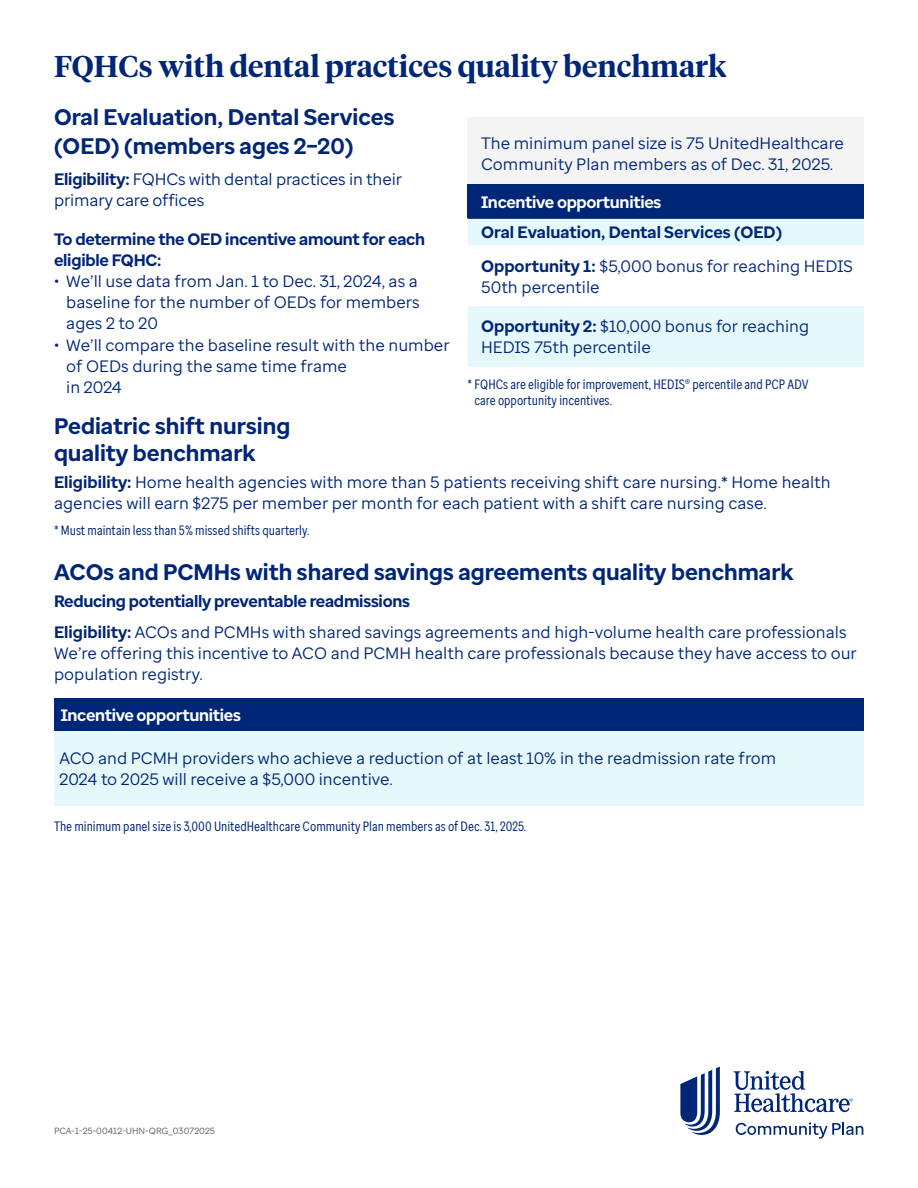
<style>
.page{position:relative;width:918px;height:1188px;background:#fff}
.page>*{position:absolute;margin:0;border:0;box-sizing:border-box;transform-origin:0 0}
.t1{font:600 30px "UHC Serif Headline";color:#002677}
.t2{font:700 22.5px/28.5px "Enterprise Sans";color:#002677}
.t3{font:16.5px/21px "Enterprise Sans";color:#002677}
.t4{font:700 16.5px/33.5px "Enterprise Sans";letter-spacing:-.015em;color:#002677}
.t5{font:700 16.5px "Enterprise Sans";letter-spacing:-.02em;color:#fff}
.t6{font:13.5px/16.5px "Enterprise Sans Cond";color:#002677}
.t7{font:9px "Enterprise Sans";color:#5a5a5a}
.s1{font-weight:700}
.s2{font-weight:400}
</style>
<div class="page">
<svg style="left:680px;top:1067px;width:40px;height:68px"></svg>
<svg style="left:734px;top:1071px;width:119px;height:41px"></svg>
<svg style="left:736px;top:1122px;width:127px;height:17px"></svg>
<div style="left:468px;top:117px;width:396px;height:68px;background:#f4f4f4"></div>
<div style="left:468px;top:185px;width:396px;height:33px;background:#002677"></div>
<svg style="left:468px;top:219px;width:396px;height:148px;fill:#e5f8fb"></svg>
<hr style="left:468px;top:218px;width:396px;height:1px;background:#002677">
<div style="left:54px;top:698px;width:809px;height:33px;background:#002677"></div>
<div style="left:54px;top:731px;width:809px;height:75px;background:#e5f8fb"></div>
<h1 class="t1" style="left:54px;top:46px;width:674px">FQHCs with dental practices quality benchmark</h1>
<h2 class="t2" style="left:54px;top:103px;width:342px">Oral Evaluation, Dental Services (OED) (members ages 2–20)</h2>
<p class="t3" style="left:54px;top:169px;width:349px"><span class="s1">Eligibility:</span> FQHCs with dental practices in their primary care offices</p>
<p class="t4" style="left:54px;top:229px;width:373px;line-height:21px">To determine the OED incentive amount for each eligible FQHC:</p>
<p class="t3" style="left:66px;top:271px;width:355px;text-align:justify;text-indent:-12px">• We’ll use data from Jan. 1 to Dec. 31, 2024, as a baseline for the number of OEDs for members ages 2 to 20</p>
<p class="t3" style="left:66px;top:334px;width:385px;text-indent:-12px">• We’ll compare the baseline result with the number of OEDs during the same time frame<br>in 2024</p>
<h2 class="t2" style="left:54px;top:413px;width:238px;line-height:27px">Pediatric shift nursing quality benchmark</h2>
<p class="t3" style="left:54px;top:472px;width:778px"><span class="s1">Eligibility:</span> Home health agencies with more than 5 patients receiving shift care nursing.* Home health agencies will earn $275 per member per month for each patient with a shift care nursing case.</p>
<p class="t6" style="left:54px;top:522px;width:257px">* Must maintain less than 5% missed shifts quarterly.</p>
<h2 class="t2" style="left:54px;top:558px;width:741px">ACOs and PCMHs with shared savings agreements quality benchmark</h2>
<p class="t3" style="left:54px;top:585px;width:794px;line-height:31.5px"><span class="s1">Reducing potentially preventable readmissions<br>Eligibility:</span> ACOs and PCMHs with shared savings agreements and high-volume health care professionals</p>
<p class="t3" style="left:54px;top:643px;width:804px">We’re offering this incentive to ACO and PCMH health care professionals because they have access to our population registry.</p>
<p class="t5" style="left:61px;top:704px;width:182px">Incentive opportunities</p>
<p class="t3" style="left:59px;top:748px;width:719px">ACO and PCMH providers who achieve a reduction of at least 10% in the readmission rate from<br>2024 to 2025 will receive a $5,000 incentive.</p>
<p class="t6" style="left:54px;top:818px;width:474px">The minimum panel size is 3,000 UnitedHealthcare Community Plan members as of Dec. 31, 2025.</p>
<p class="t3" style="left:481px;top:133px;width:364px">The minimum panel size is 75 UnitedHealthcare<br>Community Plan members as of Dec. 31, 2025.</p>
<p class="t5" style="left:481px;top:191px;width:182px">Incentive opportunities</p>
<p class="t4" style="left:481px;top:216px;width:373px">Oral Evaluation, Dental Services (OED)<br>Opportunity 1: <span class="s2">$5,000 bonus for reaching HEDIS</span></p>
<p class="t3" style="left:481px;top:276px;width:120px">50th percentile</p>
<p class="t3" style="left:481px;top:316px;width:330px"><span class="s1">Opportunity 2:</span> $10,000 bonus for reaching<br>HEDIS 75th percentile</p>
<p class="t6" style="left:475px;top:376px;width:336px;text-indent:-7px">* FQHCs are eligible for improvement, HEDIS® percentile and PCP ADV care opportunity incentives.</p>
<p class="t7" style="left:54px;top:1125px;width:163px">PCA-1-25-00412-UHN-QRG_03072025</p>
</div>
